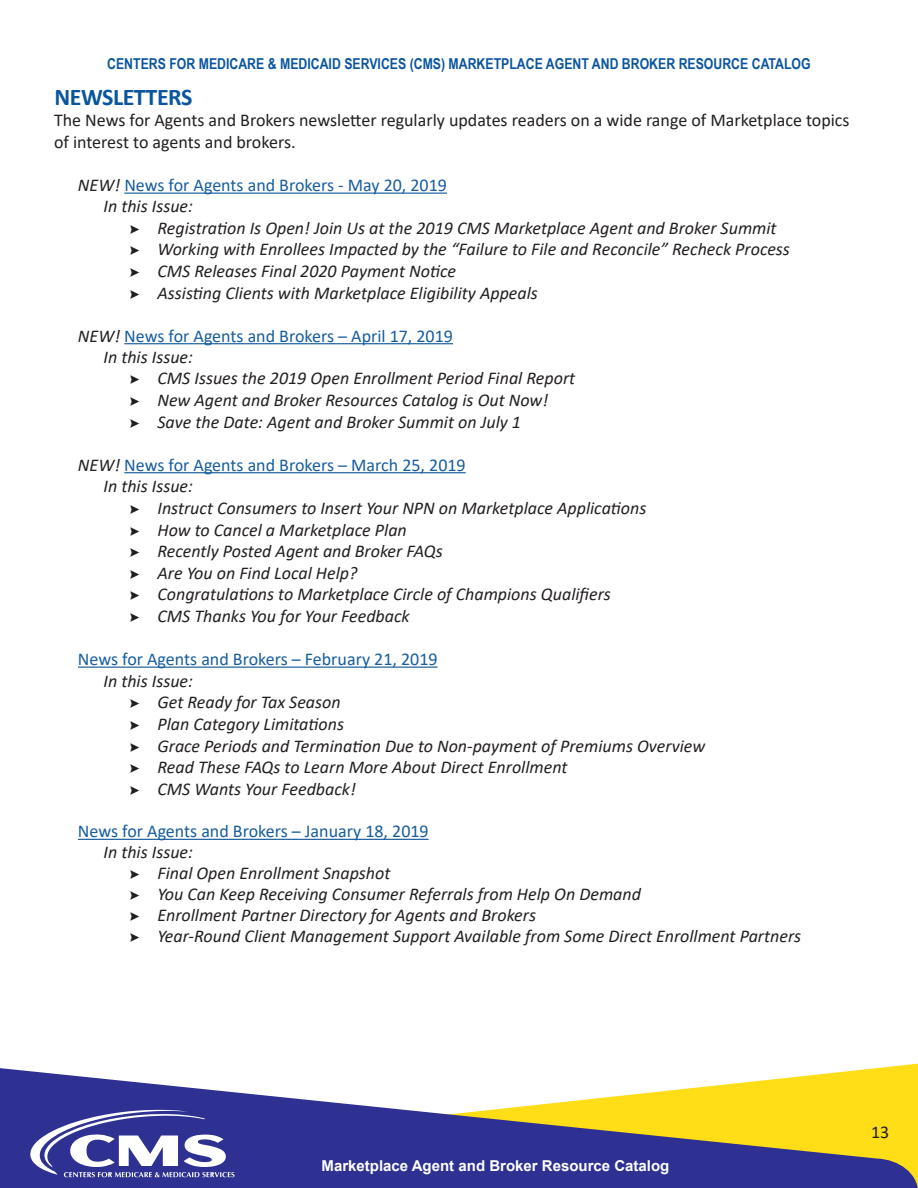
<style>
.page{position:relative;width:918px;height:1188px;background:#fff}
.page>*{position:absolute;margin:0;border:0;box-sizing:border-box;transform-origin:0 0}
.t1{font:700 24px "Calibri";letter-spacing:-.02em;color:#0b559e}
.t2{font:italic 18px "Calibri";color:#231f20}
.t3{font:18px "Calibri";color:#175d9e}
.t4{font:18px/21.6px "Calibri";color:#231f20}
.t5{font:700 15px "Arial Narrow";color:#0b559e}
.t6{font:700 15px "Arial";color:#fff}
.s1{font-style:italic;color:#231f20}
</style>
<div class="page">
<svg style="left:0;top:1067px;width:918px;height:121px;fill:#2e3092"></svg>
<svg style="left:30px;top:1110px;width:205px;height:68px"></svg>
<hr style="left:124px;top:193px;width:323px;height:1px;background:#175d9e">
<hr style="left:124px;top:343px;width:329px;height:1px;background:#175d9e">
<hr style="left:124px;top:472px;width:342px;height:1px;background:#175d9e">
<hr style="left:78px;top:667px;width:360px;height:1px;background:#175d9e">
<hr style="left:78px;top:839px;width:351px;height:1px;background:#175d9e">
<p class="t5" style="left:107px;top:53px;width:705px">CENTERS FOR MEDICARE &amp; MEDICAID SERVICES (CMS) MARKETPLACE AGENT AND BROKER RESOURCE CATALOG</p>
<h3 class="t1" style="left:54px;top:80px;width:139px">NEWSLETTERS</h3>
<p class="t4" style="left:54px;top:109px;width:797px">The News for Agents and Brokers newsletter regularly updates readers on a wide range of Marketplace topics of interest to agents and brokers.</p>
<h4 class="t3" style="left:78px;top:173px;width:371px"><span class="s1">NEW!</span> News for Agents and Brokers - May 20, 2019</h4>
<p class="t2" style="left:104px;top:194px;width:91px">In this Issue:</p>
<p class="t2" style="left:157px;top:215px;width:621px">Registration Is Open! Join Us at the 2019 CMS Marketplace Agent and Broker Summit</p>
<p class="t2" style="left:157px;top:237px;width:634px">Working with Enrollees Impacted by the “Failure to File and Reconcile” Recheck Process</p>
<p class="t2" style="left:157px;top:258px;width:300px">CMS Releases Final 2020 Payment Notice</p>
<p class="t2" style="left:157px;top:280px;width:382px">Assisting Clients with Marketplace Eligibility Appeals</p>
<h4 class="t3" style="left:78px;top:323px;width:377px"><span class="s1">NEW!</span> News for Agents and Brokers – April 17, 2019</h4>
<p class="t2" style="left:103px;top:344px;width:91px">In this Issue:</p>
<p class="t2" style="left:157px;top:366px;width:419px">CMS Issues the 2019 Open Enrollment Period Final Report</p>
<p class="t2" style="left:157px;top:387px;width:392px">New Agent and Broker Resources Catalog is Out Now!</p>
<p class="t2" style="left:157px;top:409px;width:365px">Save the Date: Agent and Broker Summit on July 1</p>
<h4 class="t3" style="left:78px;top:452px;width:389px"><span class="s1">NEW!</span> News for Agents and Brokers – March 25, 2019</h4>
<p class="t2" style="left:103px;top:474px;width:91px">In this Issue:</p>
<p class="t2" style="left:157px;top:495px;width:490px">Instruct Consumers to Insert Your NPN on Marketplace Applications</p>
<p class="t2" style="left:157px;top:517px;width:251px">How to Cancel a Marketplace Plan</p>
<p class="t2" style="left:157px;top:539px;width:287px">Recently Posted Agent and Broker FAQs</p>
<p class="t2" style="left:157px;top:560px;width:202px">Are You on Find Local Help?</p>
<p class="t2" style="left:157px;top:582px;width:455px">Congratulations to Marketplace Circle of Champions Qualifiers</p>
<p class="t2" style="left:157px;top:603px;width:254px">CMS Thanks You for Your Feedback</p>
<p class="t3" style="left:78px;top:647px;width:361px">News for Agents and Brokers – February 21, 2019</p>
<p class="t2" style="left:103px;top:668px;width:91px">In this Issue:</p>
<p class="t2" style="left:157px;top:690px;width:185px">Get Ready for Tax Season</p>
<p class="t2" style="left:157px;top:711px;width:188px">Plan Category Limitations</p>
<p class="t2" style="left:157px;top:733px;width:549px">Grace Periods and Termination Due to Non-payment of Premiums Overview</p>
<p class="t2" style="left:157px;top:755px;width:411px">Read These FAQs to Learn More About Direct Enrollment</p>
<p class="t2" style="left:157px;top:776px;width:200px">CMS Wants Your Feedback!</p>
<p class="t3" style="left:78px;top:819px;width:352px">News for Agents and Brokers – January 18, 2019</p>
<p class="t2" style="left:104px;top:840px;width:91px">In this Issue:</p>
<p class="t2" style="left:157px;top:861px;width:234px">Final Open Enrollment Snapshot</p>
<p class="t2" style="left:157px;top:882px;width:485px">You Can Keep Receiving Consumer Referrals from Help On Demand</p>
<p class="t2" style="left:157px;top:903px;width:380px">Enrollment Partner Directory for Agents and Brokers</p>
<p class="t2" style="left:157px;top:924px;width:645px">Year-Round Client Management Support Available from Some Direct Enrollment Partners</p>
<p class="t6" style="left:322px;top:1155px;width:349px">Marketplace Agent and Broker Resource Catalog</p>
<p class="t4" style="left:871px;top:1121px;width:20px">13</p>
</div>
